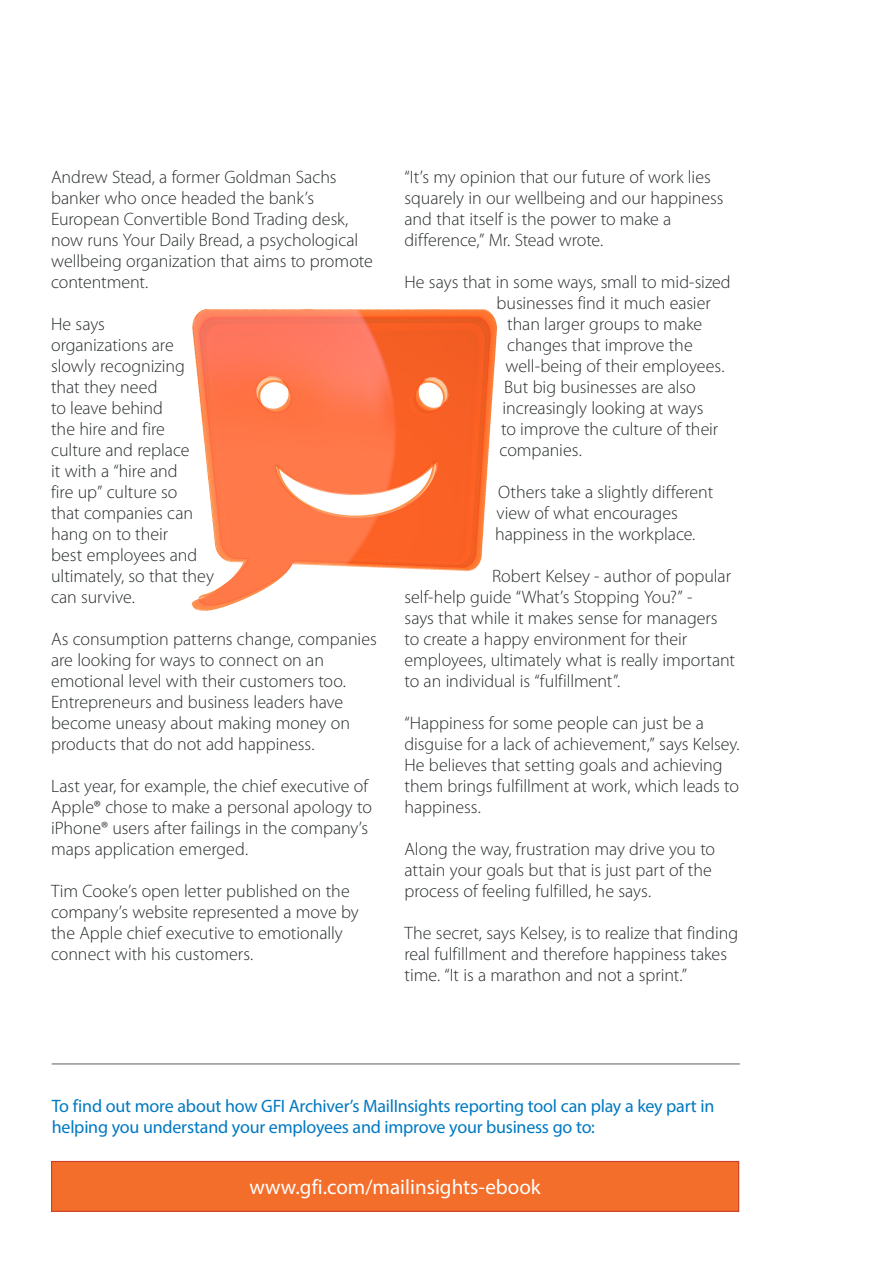
<style>
.page{position:relative;width:893px;height:1263px;background:#fff}
.page>*{position:absolute;margin:0;border:0;box-sizing:border-box;transform-origin:0 0}
.DLstriptext{font:21px "Myriad Pro";color:#fff}
.t1{font:300 18px/21px "Myriad Pro";letter-spacing:-.005em;color:#292d2f}
.t2{font:18px/21px "Myriad Pro";letter-spacing:-.015em;color:#0079c2}
</style>
<div class="page">
<hr style="left:52px;top:1063px;width:688px;height:2px;background:#959495">
<div style="left:52px;top:1161px;width:687px;height:50px;background:#f36e2a"></div>
<div style="left:51px;top:1161px;width:688px;height:51px;border:1px solid #ce3f27"></div>
<img style="left:191px;top:309px;width:306px;height:302px">
<p class="t1" style="left:51px;top:167px;width:323px">Andrew Stead, a former Goldman Sachs banker who once headed the bank’s European Convertible Bond Trading desk, now runs Your Daily Bread, a psychological wellbeing organization that aims to promote contentment.</p>
<p class="t1" style="left:51px;top:314px;width:164px">He says<br>organizations are slowly recognizing that they need<br>to leave behind<br>the hire and fire culture and replace<br>it with a “hire and<br>fire up” culture so<br>that companies can hang on to their<br>best employees and ultimately, so that they can survive.</p>
<p class="t1" style="left:51px;top:629px;width:327px">As consumption patterns change, companies are looking for ways to connect on an emotional level with their customers too.<br>Entrepreneurs and business leaders have become uneasy about making money on products that do not add happiness.</p>
<p class="t1" style="left:51px;top:776px;width:322px">Last year, for example, the chief executive of Apple® chose to make a personal apology to iPhone® users after failings in the company’s maps application emerged.</p>
<p class="t1" style="left:51px;top:881px;width:309px">Tim Cooke’s open letter published on the company’s website represented a move by the Apple chief executive to emotionally connect with his customers.</p>
<p class="t1" style="left:404px;top:167px;width:321px">“It’s my opinion that our future of work lies squarely in our wellbeing and our happiness and that itself is the power to make a difference,” Mr. Stead wrote.</p>
<p class="t1" style="left:404px;top:272px;width:328px">He says that in some ways, small to mid-sized</p>
<p class="t1" style="left:497px;top:293px;width:216px">businesses find it much easier</p>
<p class="t1" style="left:507px;top:314px;width:197px">than larger groups to make</p>
<p class="t1" style="left:507px;top:335px;width:187px">changes that improve the</p>
<p class="t1" style="left:506px;top:356px;width:220px">well-being of their employees.</p>
<p class="t1" style="left:504px;top:377px;width:193px">But big businesses are also</p>
<p class="t1" style="left:503px;top:398px;width:202px">increasingly looking at ways</p>
<p class="t1" style="left:501px;top:419px;width:219px">to improve the culture of their</p>
<p class="t1" style="left:500px;top:440px;width:84px">companies.</p>
<p class="t1" style="left:495px;top:482px;width:220px">Others take a slightly different view of what encourages happiness in the workplace.</p>
<p class="t1" style="left:404px;top:566px;width:332px;text-indent:88px">Robert Kelsey - author of popular self-help guide “What’s Stopping You?” -<br>says that while it makes sense for managers to create a happy environment for their employees, ultimately what is really important to an individual is “fulfillment”.</p>
<p class="t1" style="left:404px;top:713px;width:337px">“Happiness for some people can just be a disguise for a lack of achievement,” says Kelsey.<br>He believes that setting goals and achieving them brings fulfillment at work, which leads to happiness.</p>
<p class="t1" style="left:404px;top:839px;width:312px">Along the way, frustration may drive you to attain your goals but that is just part of the process of feeling fulfilled, he says.</p>
<p class="t1" style="left:404px;top:923px;width:335px">The secret, says Kelsey, is to realize that finding real fulfillment and therefore happiness takes time. “It is a marathon and not a sprint.”</p>
<p class="t2" style="left:52px;top:1095px;width:664px">To find out more about how GFI Archiver’s MailInsights reporting tool can play a key part in helping you understand your employees and improve your business go to:</p>
<p class="DLstriptext" style="left:249px;top:1174px;width:293px">www.gfi.com/mailinsights-ebook</p>
</div>
